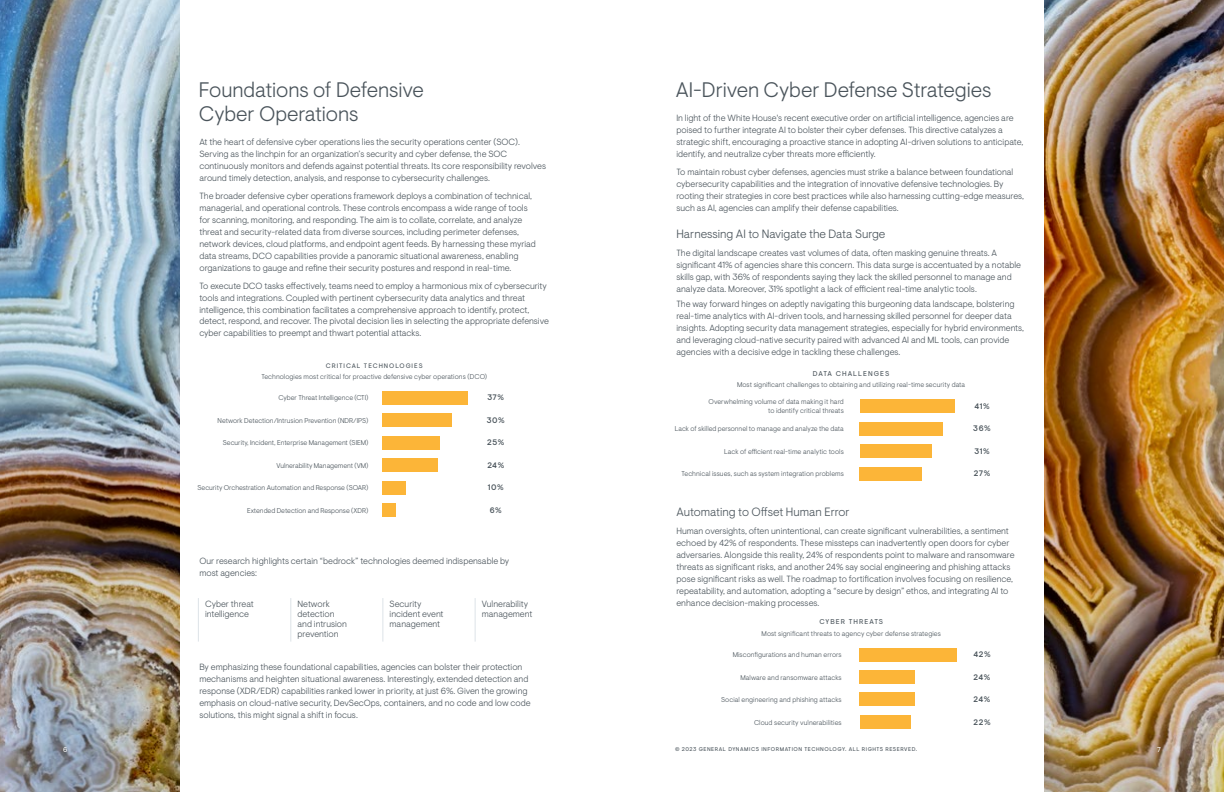
<style>
.page{position:relative;width:1224px;height:792px;background:#fff}
.page>*{position:absolute;margin:0;border:0;box-sizing:border-box;transform-origin:0 0}
.t1{font:300 21px/24px "Visuelt Pro";letter-spacing:-.005em;color:#4a545b}
.t2{font:300 12px "Visuelt Pro";color:#4a545b}
.t3{font:300 9px/12px "Visuelt Pro";color:#4a545b}
.t4{font:500 8px "Visuelt Pro";letter-spacing:.075em;color:#4a545b}
.t5{font:300 7px/8.4px "Visuelt Pro";color:#4a545b;text-align:right}
.t6{font:7px "Visuelt Pro";letter-spacing:.15em;color:#4a545b}
.t7{font:7px "Visuelt Pro";color:#fff}
.t8{font:6.5px "Visuelt Pro";letter-spacing:.15em;color:#4a545b}
.t9{font:5.5px "Visuelt Pro";letter-spacing:.1em;color:#4a545b}
</style>
<div class="page">
<img style="left:0;top:0;width:180px;height:792px">
<img style="left:1044px;top:0;width:180px;height:792px">
<hr style="left:290px;top:598px;width:1px;height:44px;background:#dde3e8">
<hr style="left:198px;top:598px;width:1px;height:44px;background:#dde3e8">
<hr style="left:382px;top:598px;width:1px;height:44px;background:#dde3e8">
<hr style="left:475px;top:598px;width:1px;height:44px;background:#dde3e8">
<div style="left:382px;top:391px;width:86px;height:14px;background:#fcb538"></div>
<div style="left:382px;top:414px;width:70px;height:13px;background:#fcb538"></div>
<div style="left:382px;top:436px;width:58px;height:14px;background:#fcb538"></div>
<div style="left:382px;top:459px;width:56px;height:13px;background:#fcb538"></div>
<div style="left:382px;top:481px;width:24px;height:14px;background:#fcb538"></div>
<div style="left:382px;top:504px;width:14px;height:13px;background:#fcb538"></div>
<div style="left:860px;top:648px;width:97px;height:13px;background:#fcb538"></div>
<div style="left:860px;top:670px;width:55px;height:14px;background:#fcb538"></div>
<div style="left:860px;top:693px;width:55px;height:13px;background:#fcb538"></div>
<div style="left:860px;top:715px;width:51px;height:14px;background:#fcb538"></div>
<div style="left:860px;top:399px;width:95px;height:14px;background:#fcb538"></div>
<div style="left:860px;top:422px;width:83px;height:14px;background:#fcb538"></div>
<div style="left:860px;top:445px;width:71px;height:13px;background:#fcb538"></div>
<div style="left:860px;top:467px;width:62px;height:14px;background:#fcb538"></div>
<h1 class="t1" style="left:199px;top:78px;width:227px">Foundations of Defensive<br>Cyber Operations</h1>
<p class="t3" style="left:199px;top:136px;width:348px">At the heart of defensive cyber operations lies the security operations center (SOC).<br>Serving as the linchpin for an organization’s security and cyber defense, the SOC continuously monitors and defends against potential threats. Its core responsibility revolves around timely detection, analysis, and response to cybersecurity challenges.</p>
<p class="t3" style="left:199px;top:190px;width:338px">The broader defensive cyber operations framework deploys a combination of technical, managerial, and operational controls. These controls encompass a wide range of tools for scanning, monitoring, and responding. The aim is to collate, correlate, and analyze threat and security-related data from diverse sources, including perimeter defenses, network devices, cloud platforms, and endpoint agent feeds. By harnessing these myriad data streams, DCO capabilities provide a panoramic situational awareness, enabling organizations to gauge and refine their security postures and respond in real-time.</p>
<p class="t3" style="left:199px;top:280px;width:351px">To execute DCO tasks effectively, teams need to employ a harmonious mix of cybersecurity tools and integrations. Coupled with pertinent cybersecurity data analytics and threat intelligence, this combination facilitates a comprehensive approach to identify, protect, detect, respond, and recover. The pivotal decision lies in selecting the appropriate defensive cyber capabilities to preempt and thwart potential attacks.</p>
<p class="t8" style="left:326px;top:362px;width:98px">CRITICAL TECHNOLOGIES</p>
<p class="t5" style="left:261px;top:372px;width:227px">Technologies most critical for proactive defensive cyber operations (DCO)</p>
<p class="t5" style="left:278px;top:394px;width:92px">Cyber Threat Intelligence (CTI)</p>
<p class="t5" style="left:218px;top:416px;width:152px">Network Detection/Intrusion Prevention (NDR/IPS)</p>
<p class="t5" style="left:223px;top:439px;width:147px">Security, Incident, Enterprise Management (SIEM)</p>
<p class="t5" style="left:276px;top:461px;width:94px">Vulnerability Management (VM)</p>
<p class="t5" style="left:198px;top:484px;width:172px">Security Orchestration Automation and Response (SOAR)</p>
<p class="t5" style="left:247px;top:506px;width:123px">Extended Detection and Response (XDR)</p>
<p class="t4" style="left:487px;top:393px;width:18px">37%</p>
<p class="t4" style="left:487px;top:415px;width:20px">30%</p>
<p class="t4" style="left:487px;top:438px;width:19px">25%</p>
<p class="t4" style="left:487px;top:460px;width:18px">24%</p>
<p class="t4" style="left:488px;top:483px;width:18px">10%</p>
<p class="t4" style="left:490px;top:505px;width:14px">6%</p>
<p class="t3" style="left:199px;top:555px;width:311px">Our research highlights certain “bedrock” technologies deemed indispensable by most agencies:</p>
<p class="t3" style="left:205px;top:599px;width:50px;line-height:10px">Cyber threat intelligence</p>
<p class="t3" style="left:298px;top:599px;width:51px;line-height:10px">Network detection and intrusion prevention</p>
<p class="t3" style="left:390px;top:599px;width:55px;line-height:10px">Security incident event management</p>
<p class="t3" style="left:482px;top:599px;width:52px;line-height:10px">Vulnerability management</p>
<p class="t3" style="left:199px;top:661px;width:333px">By emphasizing these foundational capabilities, agencies can bolster their protection mechanisms and heighten situational awareness. Interestingly, extended detection and response (XDR/EDR) capabilities ranked lower in priority, at just 6%. Given the growing emphasis on cloud-native security, DevSecOps, containers, and no code and low code solutions, this might signal a shift in focus.</p>
<h1 class="t1" style="left:676px;top:78px;width:317px">AI-Driven Cyber Defense Strategies</h1>
<p class="t3" style="left:676px;top:112px;width:348px">In light of the White House's recent executive order on artificial intelligence, agencies are poised to further integrate AI to bolster their cyber defenses. This directive catalyzes a strategic shift, encouraging a proactive stance in adopting AI-driven solutions to anticipate, identify, and neutralize cyber threats more efficiently.</p>
<p class="t3" style="left:676px;top:166px;width:349px">To maintain robust cyber defenses, agencies must strike a balance between foundational cybersecurity capabilities and the integration of innovative defensive technologies. By rooting their strategies in core best practices while also harnessing cutting-edge measures, such as AI, agencies can amplify their defense capabilities.</p>
<h2 class="t2" style="left:676px;top:226px;width:210px">Harnessing AI to Navigate the Data Surge</h2>
<p class="t3" style="left:676px;top:247px;width:346px">The digital landscape creates vast volumes of data, often masking genuine threats. A significant 41% of agencies share this concern. This data surge is accentuated by a notable skills gap, with 36% of respondents saying they lack the skilled personnel to manage and analyze data. Moreover, 31% spotlight a lack of efficient real-time analytic tools.</p>
<p class="t3" style="left:676px;top:298px;width:349px">The way forward hinges on adeptly navigating this burgeoning data landscape, bolstering real-time analytics with AI-driven tools, and harnessing skilled personnel for deeper data insights. Adopting security data management strategies, especially for hybrid environments, and leveraging cloud-native security paired with advanced AI and ML tools, can provide agencies with a decisive edge in tackling these challenges.</p>
<p class="t6" style="left:813px;top:369px;width:78px">DATA CHALLENGES</p>
<p class="t5" style="left:737px;top:381px;width:230px">Most significant challenges to obtaining and utilizing real-time security data</p>
<p class="t5" style="left:709px;top:398px;width:137px">Overwhelming volume of data making it hard to identify critical threats</p>
<p class="t5" style="left:675px;top:425px;width:170px">Lack of skilled personnel to manage and analyze the data</p>
<p class="t5" style="left:724px;top:447px;width:121px">Lack of efficient real-time analytic tools</p>
<p class="t5" style="left:682px;top:470px;width:164px">Technical issues, such as system integration problems</p>
<p class="t4" style="left:974px;top:401px;width:17px">41%</p>
<p class="t4" style="left:973px;top:424px;width:19px">36%</p>
<p class="t4" style="left:974px;top:446px;width:17px">31%</p>
<p class="t4" style="left:974px;top:469px;width:18px">27%</p>
<h2 class="t2" style="left:676px;top:505px;width:175px">Automating to Offset Human Error</h2>
<p class="t3" style="left:676px;top:525px;width:340px">Human oversights, often unintentional, can create significant vulnerabilities, a sentiment echoed by 42% of respondents. These missteps can inadvertently open doors for cyber adversaries. Alongside this reality, 24% of respondents point to malware and ransomware threats as significant risks, and another 24% say social engineering and phishing attacks pose significant risks as well. The roadmap to fortification involves focusing on resilience, repeatability, and automation, adopting a “secure by design” ethos, and integrating AI to enhance decision-making processes.</p>
<p class="t6" style="left:819px;top:618px;width:65px">CYBER THREATS</p>
<p class="t5" style="left:762px;top:629px;width:181px">Most significant threats to agency cyber defense strategies</p>
<p class="t5" style="left:733px;top:651px;width:111px">Misconfigurations and human errors</p>
<p class="t5" style="left:740px;top:673px;width:103px">Malware and ransomware attacks</p>
<p class="t5" style="left:721px;top:696px;width:122px">Social engineering and phishing attacks</p>
<p class="t5" style="left:754px;top:718px;width:89px">Cloud security vulnerabilities</p>
<p class="t4" style="left:973px;top:650px;width:19px">42%</p>
<p class="t4" style="left:974px;top:672px;width:18px">24%</p>
<p class="t4" style="left:974px;top:695px;width:18px">24%</p>
<p class="t4" style="left:974px;top:717px;width:19px">22%</p>
<p class="t9" style="left:675px;top:746px;width:244px">© 2023 GENERAL DYNAMICS INFORMATION TECHNOLOGY. ALL RIGHTS RESERVED.</p>
<p class="t7" style="left:63px;top:746px;width:6px">6</p>
<p class="t7" style="left:1157px;top:746px;width:5px">7</p>
</div>
